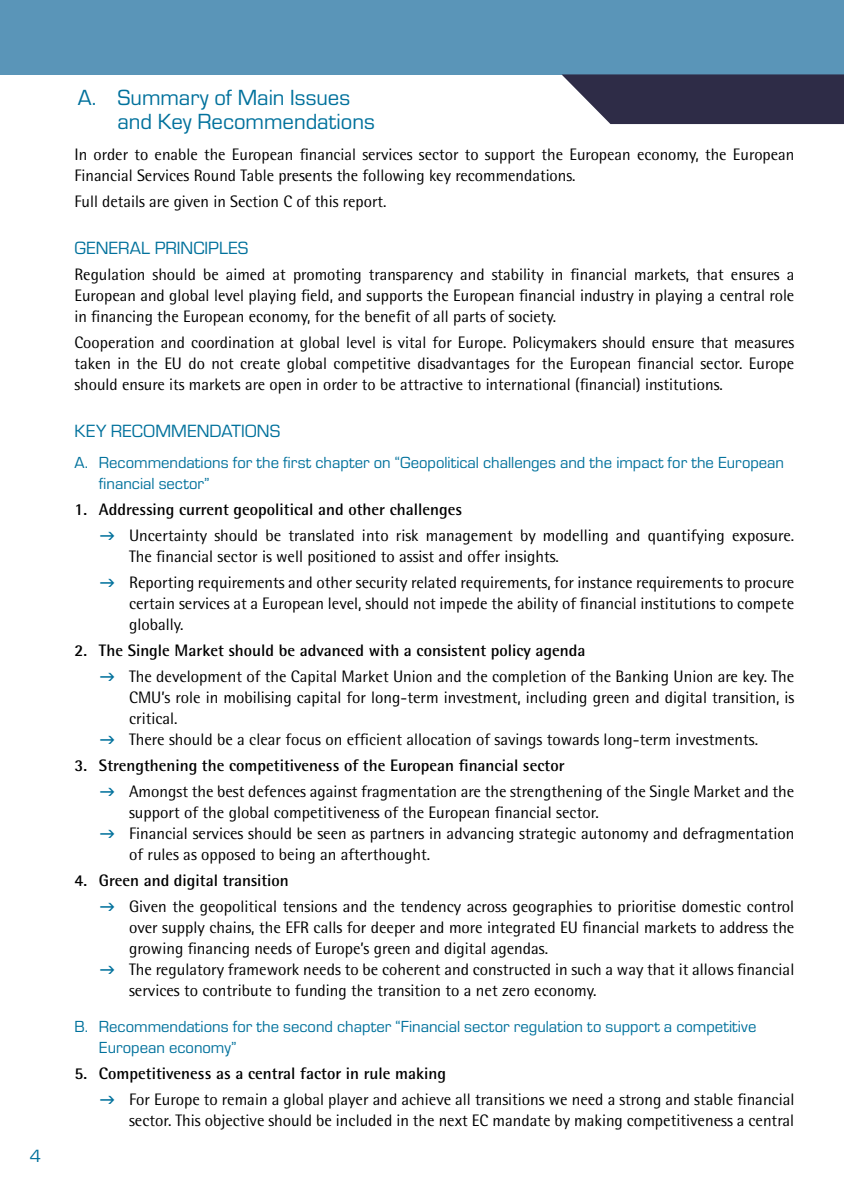
<style>
.page{position:relative;width:844px;height:1191px;background:#fff}
.page>*{position:absolute;margin:0;border:0;box-sizing:border-box;transform-origin:0 0}
.t1{font:22.75px/24.5px "Eurostile";color:#00719c}
.t2{font:18.38px "Eurostile";color:#00719c}
.t3{font:16.62px/21px "Rotis Semi Sans Std";color:#000}
.t4{font:700 16.62px "Rotis Semi Sans Std";color:#000}
.t5{font:16.62px/21px "Eurostile";color:#00719c}
</style>
<div class="page">
<div style="left:0;top:0;width:843px;height:74px;background:#5a95b8"></div>
<svg style="left:561px;top:74px;width:282px;height:50px;background:#414058"></svg>
<p class="t2" style="left:30px;top:1143px;width:13px">4</p>
<h1 class="t1" style="left:117px;top:84px;width:259px;text-indent:-40px">A. Summary of Main Issues and Key Recommendations</h1>
<p class="t3" style="left:74px;top:144px;width:721px">In order to enable the European financial services sector to support the European economy, the European<br>Financial Services Round Table presents the following key recommendations.</p>
<p class="t3" style="left:74px;top:191px;width:313px">Full details are given in Section C of this report.</p>
<p class="t2" style="left:74px;top:236px;width:175px">GENERAL PRINCIPLES</p>
<p class="t3" style="left:74px;top:264px;width:721px;text-align:justify">Regulation should be aimed at promoting transparency and stability in financial markets, that ensures a European and global level playing field, and supports the European financial industry in playing a central role in financing the European economy, for the benefit of all parts of society.</p>
<p class="t3" style="left:74px;top:332px;width:721px;text-align:justify">Cooperation and coordination at global level is vital for Europe. Policymakers should ensure that measures taken in the EU do not create global competitive disadvantages for the European financial sector. Europe should ensure its markets are open in order to be attractive to international (financial) institutions.</p>
<p class="t2" style="left:74px;top:419px;width:207px">KEY RECOMMENDATIONS</p>
<p class="t5" style="left:99px;top:451px;width:686px;text-indent:-25px">A. Recommendations for the first chapter on “Geopolitical challenges and the impact for the European financial sector”</p>
<p class="t4" style="left:74px;top:499px;width:389px">1. Addressing current geopolitical and other challenges</p>
<p class="t3" style="left:129px;top:525px;width:666px">Uncertainty should be translated into risk management by modelling and quantifying exposure.<br>The financial sector is well positioned to assist and offer insights.</p>
<p class="t3" style="left:129px;top:572px;width:666px;text-align:justify">Reporting requirements and other security related requirements, for instance requirements to procure certain services at a European level, should not impede the ability of financial institutions to compete globally.</p>
<p class="t4" style="left:74px;top:640px;width:512px">2. The Single Market should be advanced with a consistent policy agenda</p>
<p class="t3" style="left:129px;top:666px;width:666px">The development of the Capital Market Union and the completion of the Banking Union are key. The CMU’s role in mobilising capital for long-term investment, including green and digital transition, is critical.<br>There should be a clear focus on efficient allocation of savings towards long-term investments.</p>
<p class="t4" style="left:74px;top:755px;width:491px">3. Strengthening the competitiveness of the European financial sector</p>
<p class="t3" style="left:129px;top:780px;width:666px">Amongst the best defences against fragmentation are the strengthening of the Single Market and the support of the global competitiveness of the European financial sector.<br>Financial services should be seen as partners in advancing strategic autonomy and defragmentation of rules as opposed to being an afterthought.</p>
<p class="t4" style="left:74px;top:870px;width:216px">4. Green and digital transition</p>
<p class="t3" style="left:129px;top:895px;width:666px">Given the geopolitical tensions and the tendency across geographies to prioritise domestic control over supply chains, the EFR calls for deeper and more integrated EU financial markets to address the growing financing needs of Europe’s green and digital agendas.<br>The regulatory framework needs to be coherent and constructed in such a way that it allows financial services to contribute to funding the transition to a net zero economy.</p>
<p class="t5" style="left:99px;top:1015px;width:658px;text-indent:-25px">B. Recommendations for the second chapter “Financial sector regulation to support a competitive<br>European economy”</p>
<p class="t4" style="left:74px;top:1063px;width:373px">5. Competitiveness as a central factor in rule making</p>
<p class="t3" style="left:129px;top:1088px;width:666px">For Europe to remain a global player and achieve all transitions we need a strong and stable financial sector. This objective should be included in the next EC mandate by making competitiveness a central</p>
</div>
